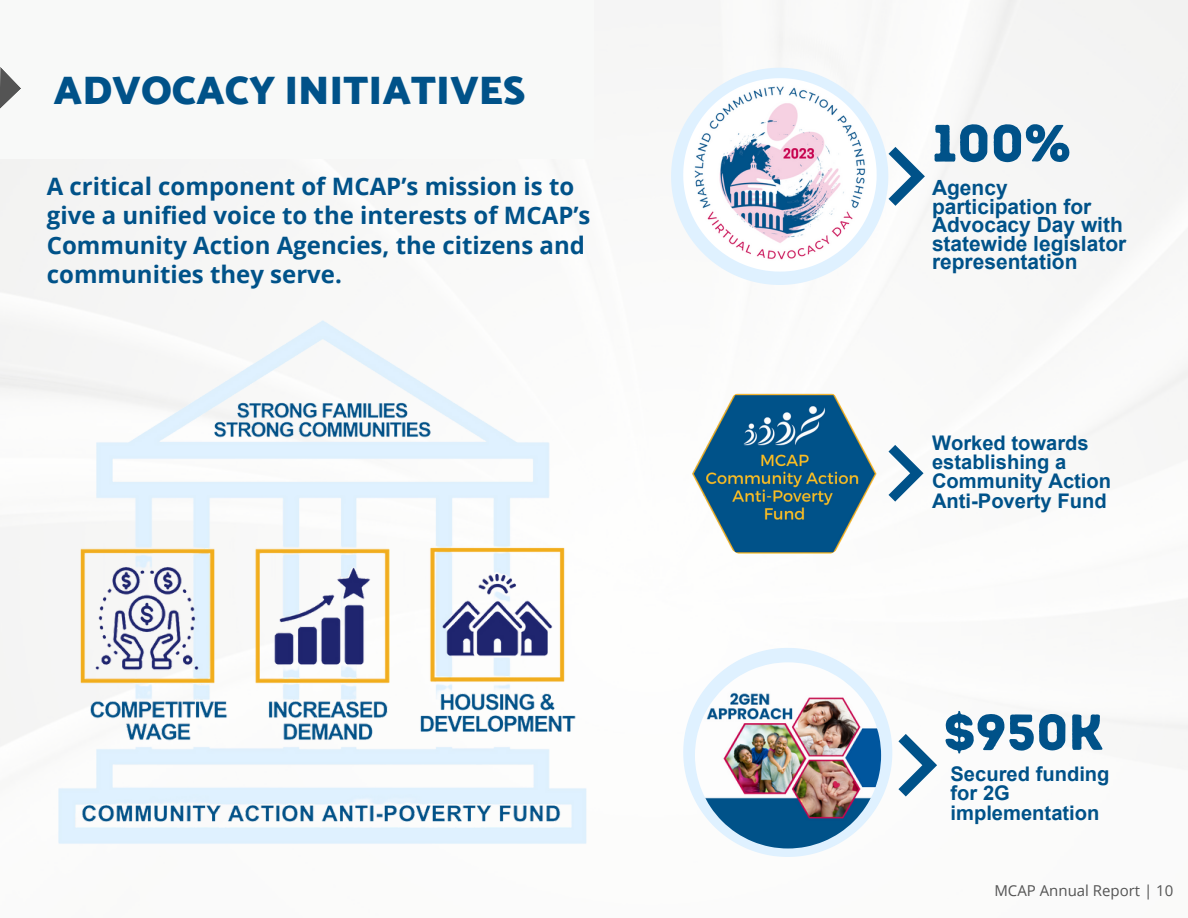
<style>
.page{position:relative;width:1188px;height:918px;background:#fff}
.page>*{position:absolute;margin:0;border:0;box-sizing:border-box;transform-origin:0 0}
.t1{font:52.35px "Intro Rust Base";color:#005289}
.t2{font:50.4px "Intro Rust Base";color:#005289}
.t3{font:900 40.5px "Catamaran";color:#005289}
.t4{font:700 24px/29.2px "Open Sans";color:#005289}
.t5{font:700 21px/18.6px "Arial";color:#005289}
.t6{font:700 20.1px/19.2px "Arial";color:#005289}
.t7{font:15px "Open Sans";color:#545454}
</style>
<div class="page">
<div style="left:0;top:0;width:594px;height:158px;background:#f8f9f8"></div>
<svg style="left:0;top:67px;width:21px;height:42px"></svg>
<svg style="left:671px;top:68px;width:217px;height:217px"></svg>
<img style="left:683px;top:78px;width:194px;height:194px">
<svg style="left:889px;top:147px;width:36px;height:58px"></svg>
<svg style="left:683px;top:648px;width:209px;height:209px"></svg>
<img style="left:695px;top:662px;width:186px;height:187px">
<svg style="left:898px;top:734px;width:39px;height:63px"></svg>
<img style="left:26px;top:289px;width:589px;height:594px">
<img style="left:691px;top:380px;width:187px;height:186px">
<svg style="left:889px;top:445px;width:35px;height:56px"></svg>
<h3 class="t3" style="left:54px;top:60px;width:473px">ADVOCACY INITIATIVES</h3>
<p class="t4" style="left:47px;top:171px;width:545px">A critical component of MCAP’s mission is to give a unified voice to the interests of MCAP’s Community Action Agencies, the citizens and communities they serve.</p>
<h1 class="t1" style="left:932px;top:112px;width:141px">100%</h1>
<p class="t5" style="left:932px;top:179px;width:196px">Agency participation for<br>Advocacy Day with statewide legislator representation</p>
<p class="t6" style="left:932px;top:433px;width:181px">Worked towards establishing a<br>Community Action<br>Anti-Poverty Fund</p>
<h2 class="t2" style="left:943px;top:702px;width:162px">$950K</h2>
<p class="t6" style="left:951px;top:765px;width:160px">Secured funding for 2G implementation</p>
<p class="t7" style="left:994px;top:880px;width:181px">MCAP Annual Report | 10</p>
</div>
